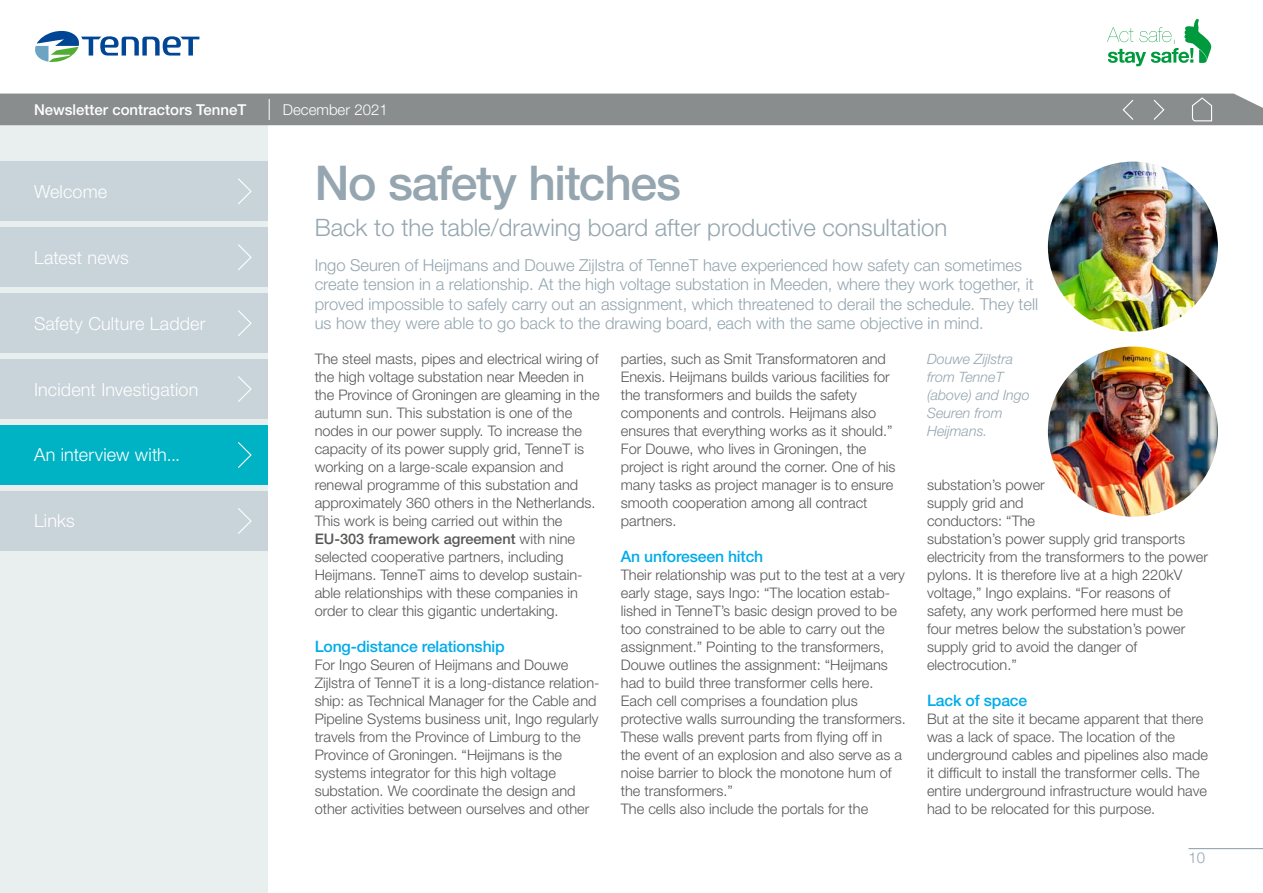
<style>
.page{position:relative;width:1263px;height:893px;background:#fff}
.page>*{position:absolute;margin:0;border:0;box-sizing:border-box;transform-origin:0 0}
.t1{font:500 48px "Helvetica Neue LT Pro";letter-spacing:-.025em;color:#95a6b0}
.t2{font:300 24px "Helvetica Neue LT Pro";color:#95a6b0}
.t3{font:300 18px "Helvetica Neue LT Pro";letter-spacing:.005em;color:#fff}
.t4{font:300 16.5px/19.5px "Helvetica Neue LT Pro";color:#95a6b0}
.t5{font:500 15.75px "Helvetica Neue LT Pro";letter-spacing:-.01em;color:#00ace9}
.t6{font:500 15px "Helvetica Neue LT Pro";color:#fff}
.t7{font:300 15px "Helvetica Neue LT Pro";color:#fff}
.t8{font:300 15px "Helvetica Neue LT Pro";color:#95a6b0}
.t9{font:300 14.55px/18px "Helvetica Neue LT Pro";color:#575756}
.t10{font:italic 300 14.25px/18px "Helvetica Neue LT Pro";color:#95a6b0}
.s1{font-weight:500}
</style>
<div class="page">
<div style="left:0;top:125px;width:268px;height:768px;background:#e9eeef"></div>
<div style="left:0;top:162px;width:268px;height:59px;background:#c8d3da"></div>
<svg style="left:238px;top:178px;width:14px;height:26px"></svg>
<div style="left:0;top:293px;width:268px;height:60px;background:#c8d3da"></div>
<div style="left:0;top:425px;width:268px;height:60px;background:#00b3c4"></div>
<div style="left:0;top:491px;width:268px;height:60px;background:#c8d3da"></div>
<div style="left:0;top:359px;width:268px;height:60px;background:#c8d3da"></div>
<svg style="left:238px;top:376px;width:14px;height:26px"></svg>
<svg style="left:238px;top:310px;width:14px;height:26px"></svg>
<svg style="left:238px;top:442px;width:14px;height:26px"></svg>
<svg style="left:238px;top:508px;width:14px;height:26px"></svg>
<div style="left:0;top:227px;width:268px;height:60px;background:#c8d3da"></div>
<svg style="left:238px;top:244px;width:14px;height:26px"></svg>
<div style="left:0;top:94px;width:1263px;height:31px;background:#8a8d8e"></div>
<svg style="left:1107px;top:19px;width:104px;height:47px"></svg>
<hr style="left:1188px;top:848px;width:75px;height:1px;background:#95a6b0">
<svg style="left:35px;top:31px;width:164px;height:31px"></svg>
<img style="left:1048px;top:162px;width:170px;height:170px;border-radius:85px">
<img style="left:1048px;top:347px;width:170px;height:170px;border-radius:85px">
<p class="t6" style="left:34px;top:101px;width:214px">Newsletter contractors TenneT</p>
<p class="t7" style="left:283px;top:100px;width:106px">December 2021</p>
<p class="t3" style="left:34px;top:180px;width:75px">Welcome</p>
<p class="t3" style="left:34px;top:246px;width:96px">Latest news</p>
<p class="t3" style="left:34px;top:312px;width:173px">Safety Culture Ladder</p>
<p class="t3" style="left:34px;top:378px;width:166px">Incident Investigation</p>
<p class="t3" style="left:34px;top:444px;width:148px">An interview with...</p>
<p class="t3" style="left:34px;top:510px;width:42px">Links</p>
<h1 class="t1" style="left:315px;top:154px;width:368px">No safety hitches</h1>
<h2 class="t2" style="left:315px;top:213px;width:634px">Back to the table/drawing board after productive consultation</h2>
<p class="t4" style="left:315px;top:255px;width:725px">Ingo Seuren of Heijmans and Douwe Zijlstra of TenneT have experienced how safety can sometimes create tension in a relationship. At the high voltage substation in Meeden, where they work together, it proved impossible to safely carry out an assignment, which threatened to derail the schedule. They tell us how they were able to go back to the drawing board, each with the same objective in mind.</p>
<p class="t9" style="left:315px;top:349px;width:286px">The steel masts, pipes and electrical wiring of the high voltage substation near Meeden in the Province of Groningen are gleaming in the autumn sun. This substation is one of the nodes in our power supply. To increase the capacity of its power supply grid, TenneT is working on a large-scale expansion and renewal programme of this substation and approximately 360 others in the Netherlands.<br>This work is being carried out within the <span class="s1">EU-303 framework agreement</span> with nine selected cooperative partners, including Heijmans. TenneT aims to develop sustain&shy;able relationships with these companies in order to clear this gigantic undertaking.</p>
<p class="t5" style="left:315px;top:637px;width:192px">Long-distance relationship</p>
<p class="t9" style="left:315px;top:655px;width:286px">For Ingo Seuren of Heijmans and Douwe Zijlstra of TenneT it is a long-distance relation&shy;ship: as Technical Manager for the Cable and Pipeline Systems business unit, Ingo regularly travels from the Province of Limburg to the Province of Groningen. “Heijmans is the systems integrator for this high voltage substation. We coordinate the design and other activities between ourselves and other</p>
<p class="t9" style="left:621px;top:349px;width:276px">parties, such as Smit Transformatoren and Enexis. Heijmans builds various facilities for the transformers and builds the safety components and controls. Heijmans also ensures that everything works as it should.” For Douwe, who lives in Groningen, the project is right around the corner. One of his many tasks as project manager is to ensure smooth cooperation among all contract partners.</p>
<p class="t5" style="left:621px;top:547px;width:144px">An unforeseen hitch</p>
<p class="t9" style="left:621px;top:565px;width:286px">Their relationship was put to the test at a very early stage, says Ingo: “The location estab&shy;lished in TenneT’s basic design proved to be too constrained to be able to carry out the assignment.” Pointing to the transformers, Douwe outlines the assignment: “Heijmans had to build three transformer cells here.<br>Each cell comprises a foundation plus protective walls surrounding the transformers.<br>These walls prevent parts from flying off in<br>the event of an explosion and also serve as a noise barrier to block the monotone hum of the transformers.”<br>The cells also include the portals for the</p>
<p class="t10" style="left:927px;top:350px;width:104px">Douwe Zijlstra from TenneT (above) and Ingo<br>Seuren from<br>Heijmans.</p>
<p class="t9" style="left:927px;top:475px;width:282px">substation’s power<br>supply grid and<br>conductors: “The<br>substation’s power supply grid transports electricity from the transformers to the power pylons. It is therefore live at a high 220kV voltage,” Ingo explains. “For reasons of safety, any work performed here must be four metres below the substation’s power supply grid to avoid the danger of electrocution.”</p>
<p class="t5" style="left:927px;top:691px;width:102px">Lack of space</p>
<p class="t9" style="left:927px;top:709px;width:282px">But at the site it became apparent that there was a lack of space. The location of the underground cables and pipelines also made it difficult to install the transformer cells. The entire underground infrastructure would have had to be relocated for this purpose.</p>
<p class="t8" style="left:1188px;top:849px;width:18px">10</p>
</div>
